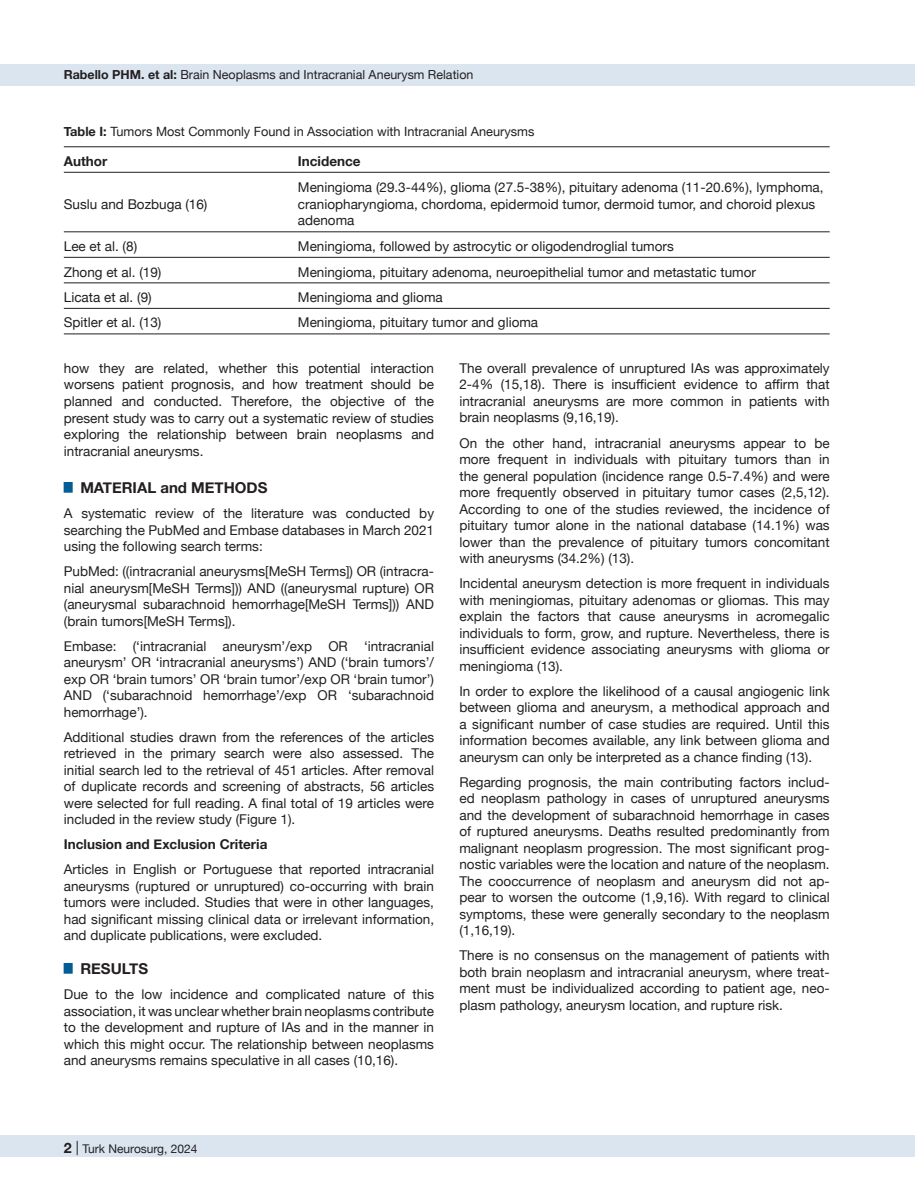
<style>
.page{position:relative;width:915px;height:1191px;background:#fff}
.page>*{position:absolute;margin:0;border:0;box-sizing:border-box;transform-origin:0 0}
.t1{font:700 15px "Helvetica Neue";color:#231f20}
.t2{font:13.5px/16.5px "Helvetica Neue";color:#231f20;text-align:justify}
.t3{font:13.5px "Helvetica Neue";color:#1e1f1e}
.t4{font:700 13.5px "Helvetica Neue";color:#231f20}
.t5{font:12.75px "Helvetica Neue";color:#231f20}
.t6{font:12.45px "Helvetica Neue";color:#231f20}
.t7{font:12px "Helvetica Neue";color:#231f20}
.s1{font-weight:700}
.s2{font-weight:700;font-size:14.25px}
.s3{font-size:14.25px}
</style>
<div class="page">
<div style="left:0;top:1135px;width:914px;height:22px;background:#dbe5f0"></div>
<div style="left:0;top:64px;width:914px;height:21px;background:#dbe5f0"></div>
<hr style="left:64px;top:231px;width:234px;height:1px;background:#231f20">
<hr style="left:298px;top:231px;width:531px;height:1px;background:#231f20">
<hr style="left:64px;top:257px;width:234px;height:1px;background:#231f20">
<hr style="left:298px;top:257px;width:531px;height:1px;background:#231f20">
<hr style="left:64px;top:283px;width:234px;height:1px;background:#231f20">
<hr style="left:298px;top:283px;width:531px;height:1px;background:#231f20">
<hr style="left:64px;top:308px;width:234px;height:1px;background:#231f20">
<hr style="left:298px;top:308px;width:531px;height:1px;background:#231f20">
<hr style="left:64px;top:146px;width:234px;height:1px;background:#231f20">
<hr style="left:298px;top:146px;width:531px;height:1px;background:#231f20">
<hr style="left:64px;top:172px;width:234px;height:1px;background:#231f20">
<hr style="left:298px;top:172px;width:531px;height:1px;background:#231f20">
<hr style="left:64px;top:333px;width:234px;height:1px;background:#231f20">
<hr style="left:298px;top:333px;width:531px;height:1px;background:#231f20">
<p class="t6" style="left:64px;top:66px;width:411px"><span class="s1">Rabello PHM. et al:</span> Brain Neoplasms and Intracranial Aneurysm Relation</p>
<p class="t5" style="left:64px;top:122px;width:472px"><span class="s1">Table I:</span> Tumors Most Commonly Found in Association with Intracranial Aneurysms</p>
<p class="t4" style="left:64px;top:151px;width:45px">Author</p>
<p class="t4" style="left:298px;top:151px;width:64px">Incidence</p>
<p class="t3" style="left:64px;top:194px;width:145px">Suslu and Bozbuga (16)</p>
<p class="t2" style="left:298px;top:180px;width:527px;text-align:left">Meningioma (29.3-44%), glioma (27.5-38%), pituitary adenoma (11-20.6%), lymphoma, craniopharyngioma, chordoma, epidermoid tumor, dermoid tumor, and choroid plexus adenoma</p>
<p class="t3" style="left:64px;top:236px;width:75px">Lee et al. (8)</p>
<p class="t2" style="left:298px;top:239px;width:377px">Meningioma, followed by astrocytic or oligodendroglial tumors</p>
<p class="t2" style="left:64px;top:264px;width:99px">Zhong et al. (19)</p>
<p class="t2" style="left:298px;top:264px;width:459px">Meningioma, pituitary adenoma, neuroepithelial tumor and metastatic tumor</p>
<p class="t3" style="left:64px;top:287px;width:89px">Licata et al. (9)</p>
<p class="t2" style="left:298px;top:290px;width:146px">Meningioma and glioma</p>
<p class="t3" style="left:64px;top:313px;width:99px">Spitler et al. (13)</p>
<p class="t2" style="left:298px;top:315px;width:242px">Meningioma, pituitary tumor and glioma</p>
<p class="t2" style="left:64px;top:361px;width:371px">how they are related, whether this potential interaction worsens patient prognosis, and how treatment should be planned and conducted. Therefore, the objective of the present study was to carry out a systematic review of studies exploring the relationship between brain neoplasms and intracranial aneurysms.</p>
<p class="t1" style="left:64px;top:476px;width:205px"><sup>█</sup> MATERIAL and METHODS</p>
<p class="t2" style="left:64px;top:506px;width:371px">A systematic review of the literature was conducted by searching the PubMed and Embase databases in March 2021 using the following search terms:</p>
<p class="t2" style="left:64px;top:564px;width:371px">PubMed: ((intracranial aneurysms[MeSH Terms]) OR (intracra&shy;nial aneurysm[MeSH Terms])) AND ((aneurysmal rupture) OR (aneurysmal subarachnoid hemorrhage[MeSH Terms])) AND (brain tumors[MeSH Terms]).</p>
<p class="t2" style="left:64px;top:638px;width:371px">Embase: (‘intracranial aneurysm’/exp OR ‘intracranial aneurysm’ OR ‘intracranial aneurysms’) AND (‘brain tumors’/ exp OR ‘brain tumors’ OR ‘brain tumor’/exp OR ‘brain tumor’)<br>AND (‘subarachnoid hemorrhage’/exp OR ‘subarachnoid hemorrhage’).</p>
<p class="t2" style="left:64px;top:729px;width:371px">Additional studies drawn from the references of the articles retrieved in the primary search were also assessed. The initial search led to the retrieval of 451 articles. After removal of duplicate records and screening of abstracts, 56 articles were selected for full reading. A final total of 19 articles were included in the review study (Figure 1).</p>
<p class="t4" style="left:64px;top:834px;width:205px">Inclusion and Exclusion Criteria</p>
<p class="t2" style="left:64px;top:862px;width:371px">Articles in English or Portuguese that reported intracranial aneurysms (ruptured or unruptured) co-occurring with brain tumors were included. Studies that were in other languages, had significant missing clinical data or irrelevant information, and duplicate publications, were excluded.</p>
<p class="t1" style="left:64px;top:957px;width:86px"><sup>█</sup> RESULTS</p>
<p class="t2" style="left:64px;top:986px;width:371px">Due to the low incidence and complicated nature of this association, it was unclear whether brain neoplasms contribute to the development and rupture of IAs and in the manner in which this might occur. The relationship between neoplasms and aneurysms remains speculative in all cases (10,16).</p>
<p class="t2" style="left:459px;top:361px;width:371px">The overall prevalence of unruptured IAs was approximately 2-4% (15,18). There is insufficient evidence to affirm that intracranial aneurysms are more common in patients with brain neoplasms (9,16,19).</p>
<p class="t2" style="left:459px;top:435px;width:371px">On the other hand, intracranial aneurysms appear to be more frequent in individuals with pituitary tumors than in the general population (incidence range 0.5-7.4%) and were more frequently observed in pituitary tumor cases (2,5,12).<br>According to one of the studies reviewed, the incidence of pituitary tumor alone in the national database (14.1%) was lower than the prevalence of pituitary tumors concomitant with aneurysms (34.2%) (13).</p>
<p class="t2" style="left:459px;top:576px;width:371px">Incidental aneurysm detection is more frequent in individuals with meningiomas, pituitary adenomas or gliomas. This may explain the factors that cause aneurysms in acromegalic individuals to form, grow, and rupture. Nevertheless, there is insufficient evidence associating aneurysms with glioma or meningioma (13).</p>
<p class="t2" style="left:459px;top:683px;width:371px">In order to explore the likelihood of a causal angiogenic link between glioma and aneurysm, a methodical approach and a significant number of case studies are required. Until this information becomes available, any link between glioma and aneurysm can only be interpreted as a chance finding (13).</p>
<p class="t2" style="left:459px;top:774px;width:371px">Regarding prognosis, the main contributing factors includ&shy;ed neoplasm pathology in cases of unruptured aneurysms and the development of subarachnoid hemorrhage in cases of ruptured aneurysms. Deaths resulted predominantly from malignant neoplasm progression. The most significant prog&shy;nostic variables were the location and nature of the neoplasm.<br>The cooccurrence of neoplasm and aneurysm did not ap&shy;pear to worsen the outcome (1,9,16). With regard to clinical symptoms, these were generally secondary to the neoplasm (1,16,19).</p>
<p class="t2" style="left:459px;top:947px;width:371px">There is no consensus on the management of patients with both brain neoplasm and intracranial aneurysm, where treat&shy;ment must be individualized according to patient age, neo&shy;plasm pathology, aneurysm location, and rupture risk.</p>
<p class="t7" style="left:63px;top:1140px;width:136px"><span class="s2">2</span> <span class="s3">|</span> Turk Neurosurg, 2024</p>
</div>
